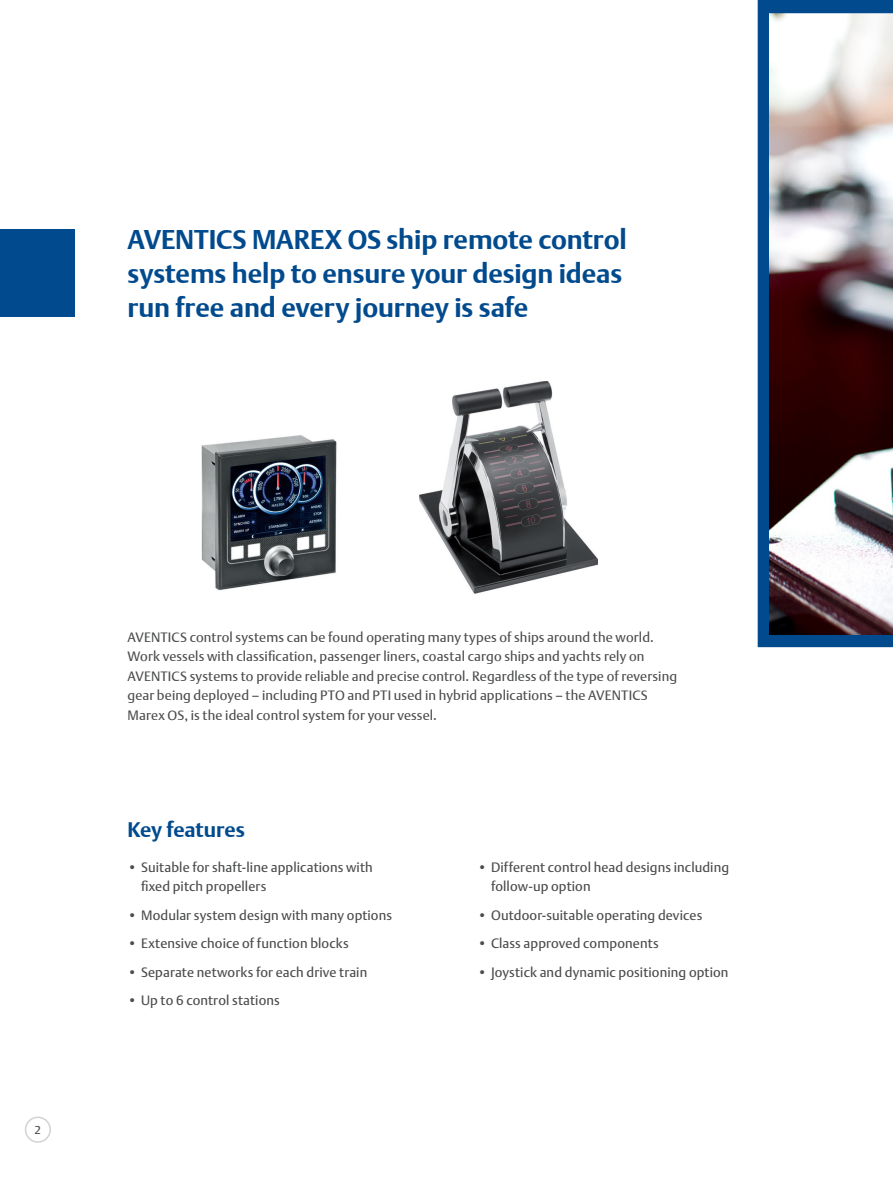
<style>
.page{position:relative;width:893px;height:1191px;background:#fff}
.page>*{position:absolute;margin:0;border:0;box-sizing:border-box;transform-origin:0 0}
.t1{font:700 27px/33.8px "DTL Argo T";letter-spacing:-.005em;color:#004a8d}
._00_AV_copy_medium_b{font:700 21px "DTL Argo T";letter-spacing:-.005em;color:#004a8d}
.t2{font:13.5px/19.5px "DTL Argo T";letter-spacing:.01em;color:#4b4c4d}
.t3{font:13.5px/19.5px "DTL Argo T";letter-spacing:.01em;color:#4b4c4d}
.t4{font:11.55px "DTL Argo T";color:#4b4c4d}
</style>
<div class="page">
<div style="left:25px;top:1116px;width:26px;height:26px;border:2px solid #d1d2d4;border-radius:50%"></div>
<div style="left:0;top:229px;width:74px;height:88px;background:#004a8d"></div>
<svg style="left:758px;top:0;width:135px;height:647px"></svg>
<img style="left:201px;top:435px;width:136px;height:156px">
<img style="left:419px;top:381px;width:179px;height:212px">
<p class="t1" style="left:128px;top:223px;width:501px">AVENTICS MAREX OS ship remote control systems help to ensure your design ideas run free and every journey is safe</p>
<p class="t4" style="left:35px;top:1123px;width:8px">2</p>
<p class="t2" style="left:128px;top:627px;width:551px">AVENTICS control systems can be found operating many types of ships around the world.<br>Work vessels with classification, passenger liners, coastal cargo ships and yachts rely on AVENTICS systems to provide reliable and precise control. Regardless of the type of reversing gear being deployed – including PTO and PTI used in hybrid applications – the AVENTICS Marex OS, is the ideal control system for your vessel.</p>
<p class="_00_AV_copy_medium_b" style="left:128px;top:817px;width:119px">Key features</p>
<p class="t3" style="left:141px;top:857px;width:233px;text-indent:-14px">• Suitable for shaft-line applications with fixed pitch propellers</p>
<p class="t3" style="left:128px;top:905px;width:266px">• Modular system design with many options</p>
<p class="t3" style="left:128px;top:933px;width:223px">• Extensive choice of function blocks</p>
<p class="t3" style="left:128px;top:962px;width:241px">• Separate networks for each drive train</p>
<p class="t3" style="left:128px;top:990px;width:154px">• Up to 6 control stations</p>
<p class="t3" style="left:491px;top:857px;width:240px;text-indent:-14px">• Different control head designs including follow-up option</p>
<p class="t3" style="left:477px;top:905px;width:226px">• Outdoor-suitable operating devices</p>
<p class="t3" style="left:477px;top:933px;width:183px">• Class approved components</p>
<p class="t3" style="left:477px;top:962px;width:253px">• Joystick and dynamic positioning option</p>
</div>
